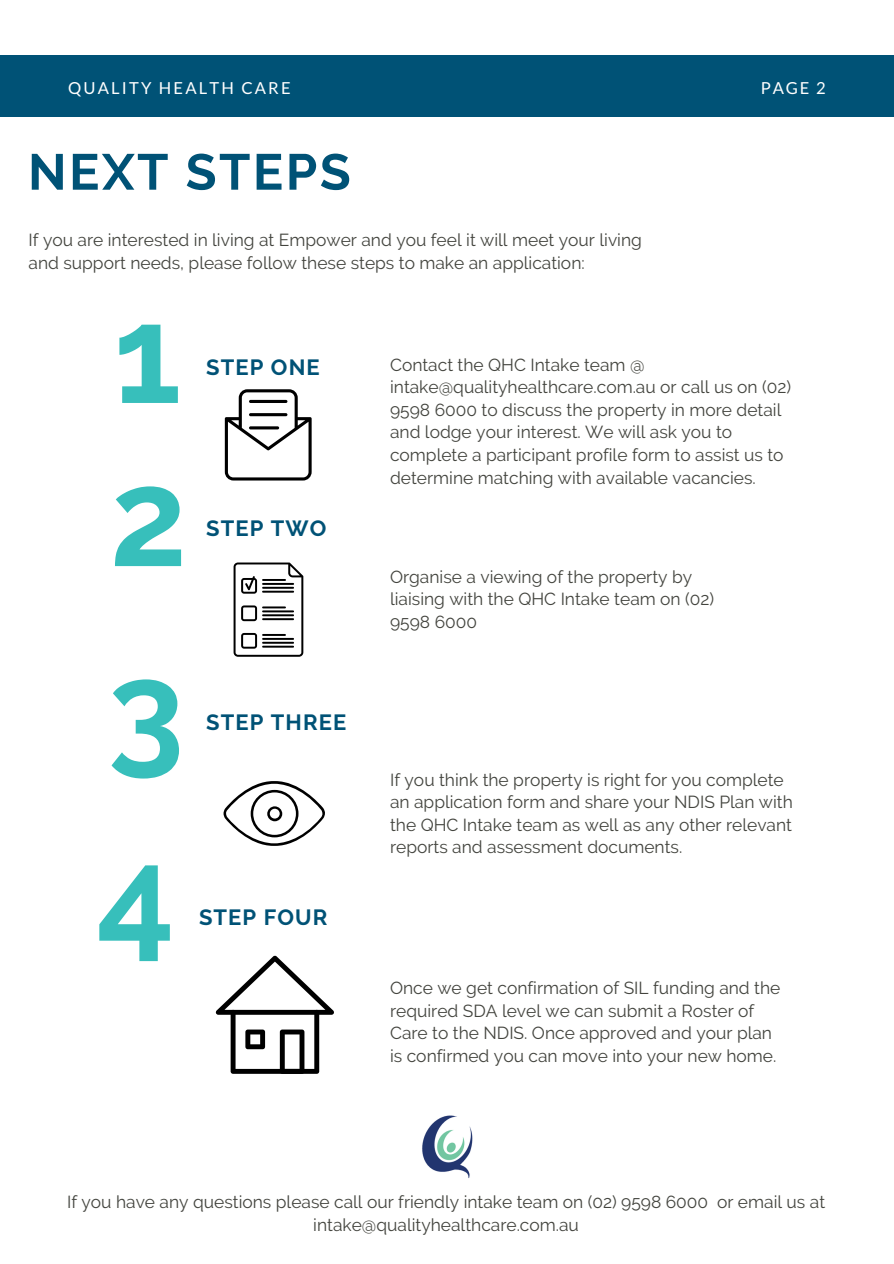
<style>
.page{position:relative;width:894px;height:1264px;background:#fff}
.page>*{position:absolute;margin:0;border:0;box-sizing:border-box;transform-origin:0 0}
.t1{font:700 137.1px "Raleway";color:#37bfbb}
.t2{font:700 50.55px "Raleway";letter-spacing:.05em;color:#005276}
.t3{font:700 21.9px "Raleway";letter-spacing:.05em;color:#005276}
.t4{font:17.4px/22.5px "Raleway";color:#43443e}
.t5{font:16.5px "Lato";letter-spacing:.13em;color:#fff}
</style>
<div class="page">
<div style="left:0;top:55px;width:893px;height:61px;background:#005276"></div>
<svg style="left:233px;top:562px;width:70px;height:94px"></svg>
<svg style="left:225px;top:389px;width:86px;height:91px"></svg>
<hr style="left:249px;top:400px;width:38px;height:3px;background:#000;border-radius:2px">
<hr style="left:249px;top:413px;width:38px;height:3px;background:#000;border-radius:2px">
<hr style="left:249px;top:426px;width:30px;height:3px;background:#000;border-radius:2px">
<svg style="left:223px;top:781px;width:102px;height:64px"></svg>
<svg style="left:216px;top:955px;width:118px;height:118px"></svg>
<img style="left:422px;top:1115px;width:51px;height:63px">
<p class="t5" style="left:68px;top:78px;width:224px">QUALITY HEALTH CARE</p>
<p class="t5" style="left:760px;top:77px;width:66px">PAGE 2</p>
<p class="t2" style="left:28px;top:142px;width:324px">NEXT STEPS</p>
<p class="t4" style="left:29px;top:228px;width:614px">If you are interested in living at Empower and you feel it will meet your living and support needs, please follow these steps to make an application:</p>
<p class="t1" style="left:113px;top:274px;width:69px">1</p>
<p class="t1" style="left:110px;top:437px;width:79px">2</p>
<p class="t3" style="left:206px;top:354px;width:115px">STEP ONE</p>
<p class="t4" style="left:390px;top:353px;width:402px">Contact the QHC Intake team @ intake@qualityhealthcare.com.au or call us on (02)<br>9598 6000 to discuss the property in more detail and lodge your interest. We will ask you to complete a participant profile form to assist us to determine matching with available vacancies.</p>
<p class="t3" style="left:206px;top:515px;width:122px">STEP TWO</p>
<p class="t4" style="left:390px;top:565px;width:325px">Organise a viewing of the property by liaising with the QHC Intake team on (02)<br>9598 6000</p>
<p class="t1" style="left:108px;top:629px;width:78px">3</p>
<p class="t3" style="left:206px;top:709px;width:142px">STEP THREE</p>
<p class="t1" style="left:97px;top:814px;width:80px">4</p>
<p class="t3" style="left:199px;top:904px;width:130px">STEP FOUR</p>
<p class="t4" style="left:390px;top:768px;width:404px">If you think the property is right for you complete an application form and share your NDIS Plan with the QHC Intake team as well as any other relevant reports and assessment documents.</p>
<p class="t4" style="left:390px;top:977px;width:391px">Once we get confirmation of SIL funding and the required SDA level we can submit a Roster of Care to the NDIS. Once approved and your plan is confirmed you can move into your new home.</p>
<p class="t4" style="left:67px;top:1190px;width:759px;text-align:center">If you have any questions please call our friendly intake team on (02) 9598 6000 or email us at intake@qualityhealthcare.com.au</p>
</div>
